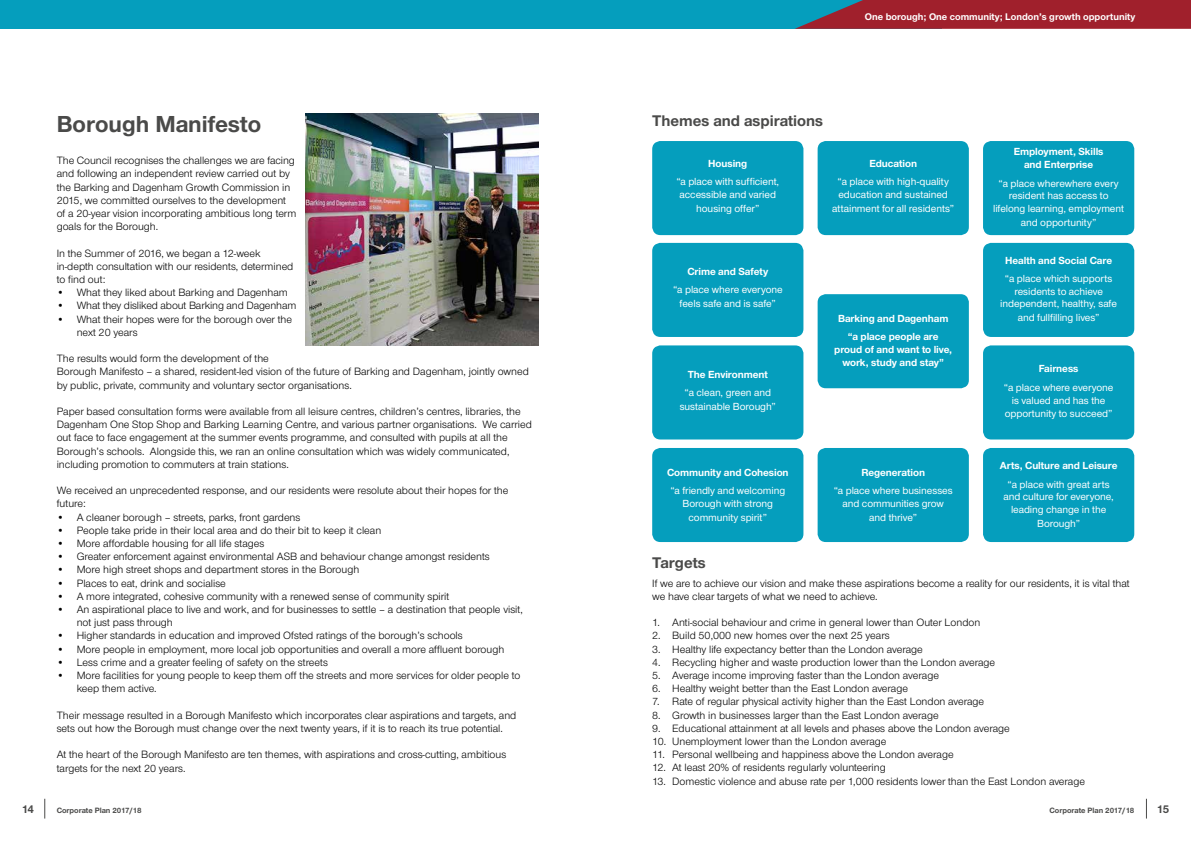
<style>
.page{position:relative;width:1191px;height:842px;background:#fff}
.page>*{position:absolute;margin:0;border:0;box-sizing:border-box;transform-origin:0 0}
.t1{font:700 24px "Nimbus Sans Novus T";color:#4a4a49}
.t2{font:700 16px "Nimbus Sans Novus T";color:#4a4a49}
.t3{font:700 11.7px "Nimbus Sans Novus T";color:#4a4a49}
.t4{font:11px/13.2px "Nimbus Sans Novus T";color:#000}
.t5{font:500 10.7px/12.8px "Nimbus Sans Novus T";letter-spacing:-.005em;color:#fff;text-align:center}
.t6{font:700 10.7px/12.8px "Nimbus Sans Novus T";letter-spacing:-.005em;color:#fff;text-align:center}
.t7{font:700 10px "Nimbus Sans Novus T";color:#fff}
.t8{font:700 8px "Nimbus Sans Novus T";color:#4a4a49}
</style>
<div class="page">
<svg style="left:45px;top:799px;width:1px;height:19px"></svg>
<svg style="left:1146px;top:799px;width:1px;height:19px"></svg>
<div style="left:0;top:0;width:941px;height:29px;background:#059ebd"></div>
<svg style="left:795px;top:0;width:396px;height:29px;background:#922c39"></svg>
<div style="left:652px;top:141px;width:151px;height:94px;background:#059ebd;border-radius:8px"></div>
<div style="left:652px;top:448px;width:151px;height:94px;background:#059ebd;border-radius:8px"></div>
<div style="left:652px;top:243px;width:151px;height:94px;background:#059ebd;border-radius:8px"></div>
<div style="left:652px;top:345px;width:151px;height:94px;background:#059ebd;border-radius:8px"></div>
<div style="left:817px;top:141px;width:152px;height:94px;background:#059ebd;border-radius:8px"></div>
<div style="left:817px;top:294px;width:152px;height:94px;background:#059ebd;border-radius:8px"></div>
<div style="left:817px;top:448px;width:152px;height:94px;background:#059ebd;border-radius:8px"></div>
<div style="left:983px;top:141px;width:151px;height:94px;background:#059ebd;border-radius:8px"></div>
<div style="left:983px;top:448px;width:151px;height:94px;background:#059ebd;border-radius:8px"></div>
<div style="left:983px;top:243px;width:151px;height:94px;background:#059ebd;border-radius:8px"></div>
<div style="left:983px;top:345px;width:151px;height:94px;background:#059ebd;border-radius:8px"></div>
<img style="left:305px;top:113px;width:234px;height:232px">
<h1 class="t1" style="left:57px;top:110px;width:206px">Borough Manifesto</h1>
<p class="t4" style="left:57px;top:154px;width:241px">The Council recognises the challenges we are facing and following an independent review carried out by the Barking and Dagenham Growth Commission in 2015, we committed ourselves to the development of a 20-year vision incorporating ambitious long term goals for the Borough.</p>
<p class="t4" style="left:57px;top:246px;width:238px">In the Summer of 2016, we began a 12-week in-depth consultation with our residents, determined to find out:</p>
<p class="t4" style="left:57px;top:286px;width:233px">• What they liked about Barking and Dagenham</p>
<p class="t4" style="left:57px;top:299px;width:241px">• What they disliked about Barking and Dagenham</p>
<p class="t4" style="left:77px;top:312px;width:217px;text-indent:-20px">• What their hopes were for the borough over the next 20 years</p>
<p class="t4" style="left:57px;top:352px;width:474px">The results would form the development of the<br>Borough Manifesto – a shared, resident-led vision of the future of Barking and Dagenham, jointly owned by public, private, community and voluntary sector organisations.</p>
<p class="t4" style="left:57px;top:405px;width:476px">Paper based consultation forms were available from all leisure centres, children’s centres, libraries, the Dagenham One Stop Shop and Barking Learning Centre, and various partner organisations. We carried out face to face engagement at the summer events programme, and consulted with pupils at all the Borough’s schools. Alongside this, we ran an online consultation which was widely communicated, including promotion to commuters at train stations.</p>
<p class="t4" style="left:57px;top:484px;width:453px">We received an unprecedented response, and our residents were resolute about their hopes for the future:</p>
<p class="t4" style="left:57px;top:510px;width:245px">• A cleaner borough – streets, parks, front gardens</p>
<p class="t4" style="left:57px;top:523px;width:326px">• People take pride in their local area and do their bit to keep it clean</p>
<p class="t4" style="left:57px;top:537px;width:209px">• More affordable housing for all life stages</p>
<p class="t4" style="left:57px;top:550px;width:435px">• Greater enforcement against environmental ASB and behaviour change amongst residents</p>
<p class="t4" style="left:57px;top:563px;width:304px">• More high street shops and department stores in the Borough</p>
<p class="t4" style="left:57px;top:576px;width:171px">• Places to eat, drink and socialise</p>
<p class="t4" style="left:57px;top:589px;width:394px">• A more integrated, cohesive community with a renewed sense of community spirit</p>
<p class="t4" style="left:77px;top:603px;width:448px;text-indent:-20px">• An aspirational place to live and work, and for businesses to settle – a destination that people visit, not just pass through</p>
<p class="t4" style="left:57px;top:629px;width:407px">• Higher standards in education and improved Ofsted ratings of the borough’s schools</p>
<p class="t4" style="left:57px;top:642px;width:449px">• More people in employment, more local job opportunities and overall a more affluent borough</p>
<p class="t4" style="left:57px;top:655px;width:273px">• Less crime and a greater feeling of safety on the streets</p>
<p class="t4" style="left:77px;top:669px;width:445px;text-indent:-20px">• More facilities for young people to keep them off the streets and more services for older people to keep them active.</p>
<p class="t4" style="left:57px;top:708px;width:461px">Their message resulted in a Borough Manifesto which incorporates clear aspirations and targets, and sets out how the Borough must change over the next twenty years, if it is to reach its true potential.</p>
<p class="t4" style="left:57px;top:748px;width:451px">At the heart of the Borough Manifesto are ten themes, with aspirations and cross-cutting, ambitious targets for the next 20 years.</p>
<p class="t7" style="left:865px;top:11px;width:272px">One borough; One community; London’s growth opportunity</p>
<h2 class="t2" style="left:652px;top:111px;width:172px">Themes and aspirations</h2>
<p class="t6" style="left:708px;top:157px;width:41px">Housing</p>
<p class="t5" style="left:676px;top:175px;width:104px">“a place with sufficient, accessible and varied</p>
<p class="t5" style="left:696px;top:202px;width:65px">housing offer”</p>
<p class="t6" style="left:869px;top:157px;width:49px">Education</p>
<p class="t5" style="left:837px;top:175px;width:113px;text-align:left">“a place with high-quality education and sustained</p>
<p class="t5" style="left:832px;top:202px;width:123px">attainment for all residents”</p>
<p class="t6" style="left:687px;top:264px;width:82px">Crime and Safety</p>
<p class="t5" style="left:673px;top:282px;width:111px;line-height:14px">“a place where everyone feels safe and is safe”</p>
<p class="t6" style="left:688px;top:368px;width:81px">The Environment</p>
<p class="t5" style="left:679px;top:385px;width:98px;line-height:14px">“a clean, green and sustainable Borough”</p>
<p class="t6" style="left:838px;top:309px;width:112px;line-height:18.3px">Barking and Dagenham “a place people are</p>
<p class="t6" style="left:834px;top:343px;width:119px">proud of and want to live, work, study and stay”</p>
<p class="t6" style="left:667px;top:466px;width:123px">Community and Cohesion</p>
<p class="t5" style="left:670px;top:484px;width:116px">“a friendly and welcoming<br>Borough with strong</p>
<p class="t5" style="left:688px;top:511px;width:80px">community spirit”</p>
<p class="t6" style="left:861px;top:466px;width:65px">Regeneration</p>
<p class="t5" style="left:833px;top:484px;width:121px">“a place where businesses and communities grow</p>
<p class="t5" style="left:869px;top:511px;width:49px">and thrive”</p>
<p class="t6" style="left:1013px;top:145px;width:91px">Employment, Skills and Enterprise</p>
<p class="t5" style="left:993px;top:176px;width:132px">“a place wherewhere every resident has access to lifelong learning, employment</p>
<p class="t5" style="left:1020px;top:216px;width:77px">and opportunity”</p>
<p class="t6" style="left:1005px;top:253px;width:108px">Health and Social Care</p>
<p class="t5" style="left:1000px;top:272px;width:118px">“a place which supports residents to achieve independent, healthy, safe</p>
<p class="t5" style="left:1017px;top:311px;width:83px">and fullfilling lives”</p>
<p class="t6" style="left:1038px;top:362px;width:41px">Fairness</p>
<p class="t5" style="left:1004px;top:381px;width:111px">“a place where everyone is valued and has the</p>
<p class="t5" style="left:1004px;top:407px;width:109px">opportunity to succeed”</p>
<p class="t6" style="left:999px;top:459px;width:119px">Arts, Culture and Leisure</p>
<p class="t5" style="left:1003px;top:477px;width:112px">“a place with great arts and culture for everyone, leading change in the</p>
<p class="t5" style="left:1037px;top:517px;width:45px">Borough”</p>
<h2 class="t2" style="left:652px;top:553px;width:55px">Targets</h2>
<p class="t4" style="left:652px;top:576px;width:479px">If we are to achieve our vision and make these aspirations become a reality for our residents, it is vital that we have clear targets of what we need to achieve.</p>
<p class="t4" style="left:652px;top:616px;width:329px">1. Anti-social behaviour and crime in general lower than Outer London</p>
<p class="t4" style="left:652px;top:629px;width:239px">2. Build 50,000 new homes over the next 25 years</p>
<p class="t4" style="left:652px;top:642px;width:272px">3. Healthy life expectancy better than the London average</p>
<p class="t4" style="left:652px;top:655px;width:344px">4. Recycling higher and waste production lower than the London average</p>
<p class="t4" style="left:652px;top:669px;width:288px">5. Average income improving faster than the London average</p>
<p class="t4" style="left:652px;top:682px;width:257px">6. Healthy weight better than the East London average</p>
<p class="t4" style="left:652px;top:695px;width:333px">7. Rate of regular physical activity higher than the East London average</p>
<p class="t4" style="left:652px;top:708px;width:288px">8. Growth in businesses larger than the East London average</p>
<p class="t4" style="left:652px;top:721px;width:359px">9. Educational attainment at all levels and phases above the London average</p>
<p class="t4" style="left:652px;top:735px;width:236px">10. Unemployment lower than the London average</p>
<p class="t4" style="left:652px;top:748px;width:303px">11. Personal wellbeing and happiness above the London average</p>
<p class="t4" style="left:652px;top:761px;width:235px">12. At least 20% of residents regularly volunteering</p>
<p class="t4" style="left:652px;top:774px;width:434px">13. Domestic violence and abuse rate per 1,000 residents lower than the East London average</p>
<p class="t3" style="left:22px;top:802px;width:14px">14</p>
<p class="t8" style="left:57px;top:805px;width:86px">Corporate Plan 2017/18</p>
<p class="t8" style="left:1049px;top:805px;width:86px">Corporate Plan 2017/18</p>
<p class="t3" style="left:1156px;top:802px;width:14px">15</p>
</div>
